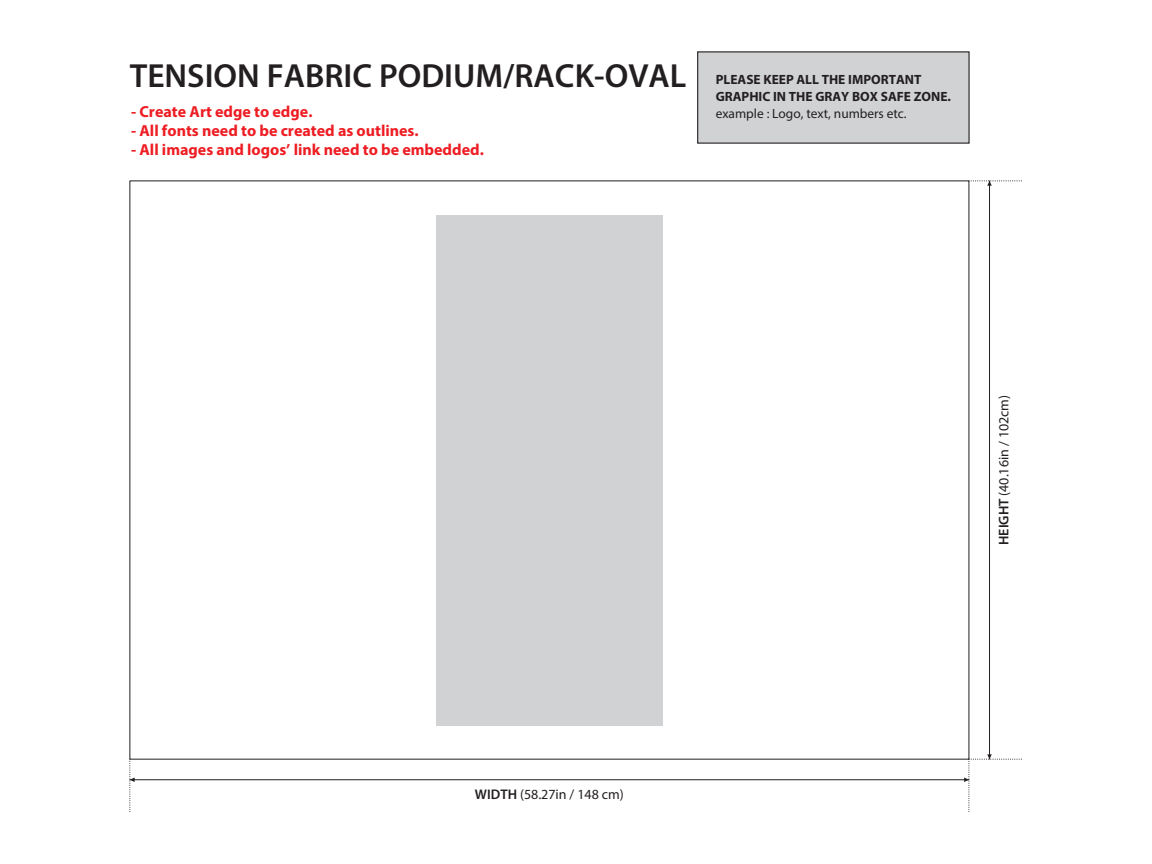
<style>
.page{position:relative;width:1152px;height:864px;background:#fff}
.page>*{position:absolute;margin:0;border:0;box-sizing:border-box;transform-origin:0 0}
.t1{font:600 33.54px "Myriad Pro";color:#231f20}
.t2{font:700 16px "Myriad Pro";color:#ee1d23}
.t3{font:14px "Myriad Pro";color:#231f20}
.t4{font:700 13.42px/16.1px "Myriad Pro";color:#231f20}
.t5{font:13.42px "Myriad Pro";color:#231f20}
.s1{font-weight:600}
</style>
<div class="page">
<div style="left:436px;top:215px;width:227px;height:510px;background:#d1d2d4"></div>
<hr style="left:989px;top:181px;width:1px;height:578px;background:#231f20">
<svg style="left:969px;top:181px;width:53px;height:5px"></svg>
<hr style="left:130px;top:779px;width:839px;height:1px;background:#231f20">
<svg style="left:130px;top:759px;width:5px;height:53px"></svg>
<svg style="left:964px;top:754px;width:58px;height:58px"></svg>
<div style="left:697px;top:51px;width:273px;height:93px;background:#d1d2d4"></div>
<h1 class="t1" style="left:130px;top:55px;width:558px">TENSION FABRIC PODIUM/RACK-OVAL</h1>
<p class="t2" style="left:131px;top:101px;width:183px">- Create Art edge to edge.</p>
<p class="t2" style="left:131px;top:120px;width:289px">- All fonts need to be created as outlines.</p>
<p class="t2" style="left:131px;top:139px;width:354px">- All images and logos’ link need to be embedded.</p>
<p class="t4" style="left:716px;top:71px;width:237px">PLEASE KEEP ALL THE IMPORTANT<br>GRAPHIC IN THE GRAY BOX SAFE ZONE.</p>
<p class="t5" style="left:716px;top:106px;width:193px">example : Logo, text, numbers etc.</p>
<p class="t3" style="left:995px;top:545px;width:152px;rotate:-90deg"><span class="s1">HEIGHT</span> (40.16in / 102cm)</p>
<p class="t3" style="left:475px;top:785px;width:150px"><span class="s1">WIDTH</span> (58.27in / 148 cm)</p>
</div>
